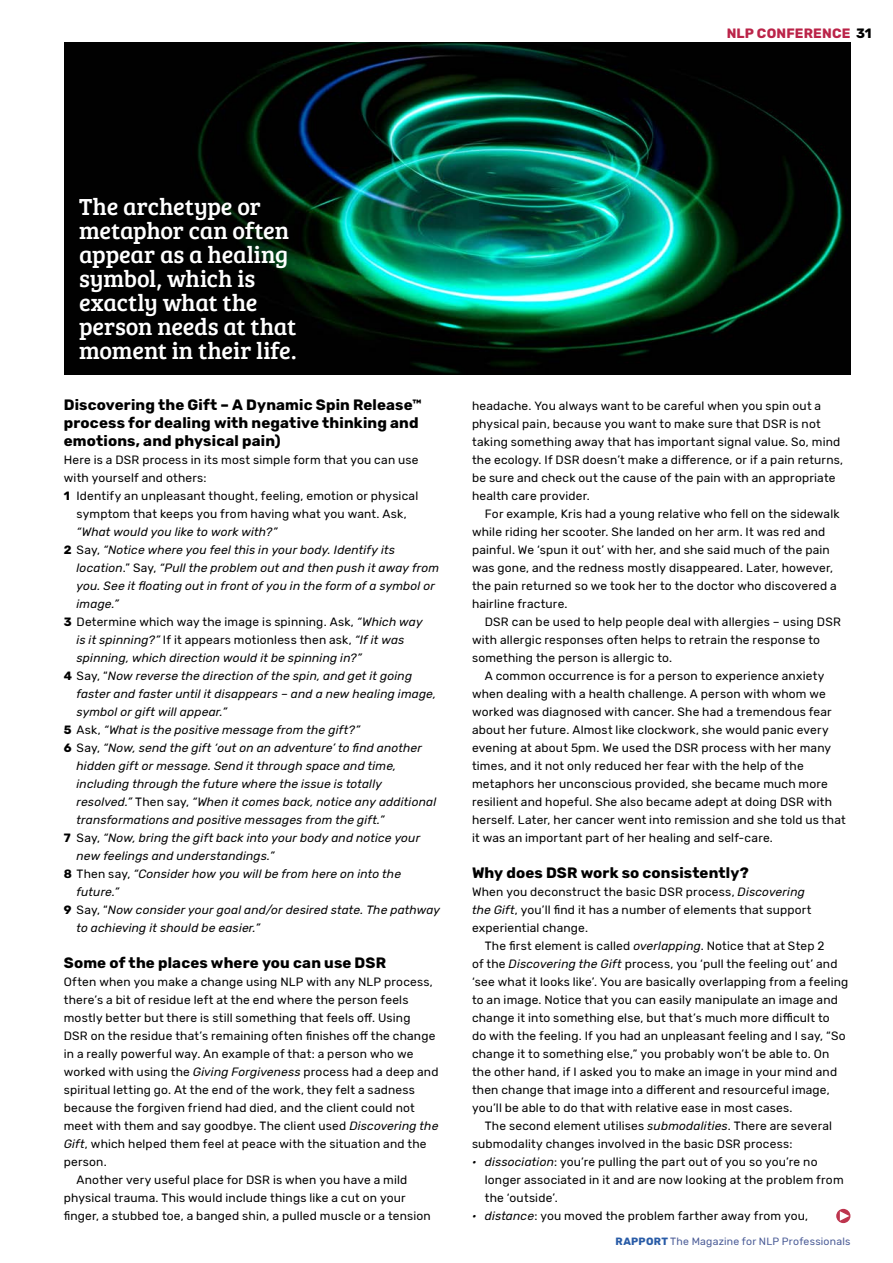
<style>
.page{position:relative;width:893px;height:1263px;background:#fff}
.page>*{position:absolute;margin:0;border:0;box-sizing:border-box;transform-origin:0 0}
.t1{font:24px/24px "Bree Serif";letter-spacing:-.01em;color:#fff}
.t2{font:700 15px/18px "Rubik";letter-spacing:.01em;color:#000}
.t3{font:700 13.5px "Rubik";color:#bb2449}
.t4{font:700 13.5px "Rubik";color:#000}
.t5{font:12px/18px "Rubik";letter-spacing:.015em;color:#000}
.t6{font:italic 12px "Rubik";letter-spacing:.015em;color:#000}
.t7{font:10.5px "Rubik";letter-spacing:.02em;color:#4a5b96}
.s1{font-weight:700}
.s2{font-weight:700;font-style:normal}
.s3{font-style:normal}
.s4{font-style:italic}
.s5{font-weight:700;color:#295ca7}
</style>
<div class="page">
<img style="left:64px;top:43px;width:786px;height:331px">
<svg style="left:836px;top:1209px;width:14px;height:14px"></svg>
<svg style="left:840px;top:1211px;width:9px;height:10px"></svg>
<p class="t3" style="left:727px;top:26px;width:10px">nlp</p>
<p class="t3" style="left:757px;top:26px;width:11px">conference</p>
<p class="t4" style="left:856px;top:26px;width:17px">31</p>
<h1 class="t1" style="left:79px;top:193px;width:219px">The archetype or metaphor can often appear as a healing symbol, which is exactly what the person needs at that moment in their life.</h1>
<p class="t2" style="left:64px;top:397px;width:360px">Discovering the Gift – A Dynamic Spin Release™ process for dealing with negative thinking and emotions, and physical pain)</p>
<p class="t5" style="left:64px;top:451px;width:356px">Here is a DSR process in its most simple form that you can use</p>
<p class="t5" style="left:64px;top:469px;width:144px">with yourself and others:</p>
<p class="t5" style="left:64px;top:487px;width:356px"><span class="s1">1</span> Identify an unpleasant thought, feeling, emotion or physical</p>
<p class="t5" style="left:77px;top:505px;width:332px">symptom that keeps you from having what you want. Ask,</p>
<p class="t6" style="left:77px;top:526px;width:202px">“What would you like to work with?”</p>
<p class="t6" style="left:64px;top:544px;width:333px"><span class="s2">2</span> <span class="s3">Say,</span> “Notice where you feel this in your body. Identify its</p>
<p class="t6" style="left:77px;top:562px;width:364px">location<span class="s3">.” Say,</span> “Pull the problem out and then push it away from</p>
<p class="t6" style="left:77px;top:580px;width:360px">you. See it floating out in front of you in the form of a symbol or</p>
<p class="t6" style="left:77px;top:598px;width:44px">image.”</p>
<p class="t5" style="left:64px;top:613px;width:360px"><span class="s1">3</span> Determine which way the image is spinning. Ask, <span class="s4">“Which way</span></p>
<p class="t5" style="left:77px;top:631px;width:329px"><span class="s4">is it spinning?”</span> If it appears motionless then ask, <span class="s4">“If it was</span></p>
<p class="t6" style="left:77px;top:652px;width:287px">spinning, which direction would it be spinning in?”</p>
<p class="t6" style="left:64px;top:670px;width:350px"><span class="s2">4</span> <span class="s3">Say, “</span>Now reverse the direction of the spin, and get it going</p>
<p class="t6" style="left:77px;top:688px;width:361px">faster and faster until it disappears – and a new healing image,</p>
<p class="t6" style="left:77px;top:706px;width:152px">symbol or gift will appear.”</p>
<p class="t6" style="left:64px;top:724px;width:298px"><span class="s2">5</span> <span class="s3">Ask,</span> “What is the positive message from the gift?”</p>
<p class="t6" style="left:64px;top:742px;width:360px"><span class="s2">6</span> <span class="s3">Say,</span> “Now, send the gift ‘out on an adventure’ to find another</p>
<p class="t6" style="left:77px;top:760px;width:321px">hidden gift or message. Send it through space and time,</p>
<p class="t6" style="left:77px;top:778px;width:307px">including through the future where the issue is totally</p>
<p class="t6" style="left:77px;top:796px;width:361px">resolved.” <span class="s3">Then say,</span> “When it comes back, notice any additional</p>
<p class="t6" style="left:77px;top:814px;width:309px">transformations and positive messages from the gift.”</p>
<p class="t6" style="left:64px;top:832px;width:358px"><span class="s2">7</span> <span class="s3">Say,</span> “Now, bring the gift back into your body and notice your</p>
<p class="t6" style="left:77px;top:850px;width:199px">new feelings and understandings.”</p>
<p class="t6" style="left:64px;top:868px;width:339px"><span class="s2">8</span> <span class="s3">Then say,</span> “Consider how you will be from here on into the</p>
<p class="t6" style="left:77px;top:886px;width:44px">future.”</p>
<p class="t6" style="left:64px;top:904px;width:378px"><span class="s2">9</span> <span class="s3">Say, “</span>Now consider your goal and/or desired state. The pathway</p>
<p class="t6" style="left:77px;top:922px;width:185px">to achieving it should be easier.”</p>
<p class="t2" style="left:64px;top:955px;width:324px">Some of the places where you can use DSR</p>
<p class="t5" style="left:64px;top:973px;width:371px">Often when you make a change using NLP with any NLP process,</p>
<p class="t5" style="left:64px;top:991px;width:346px">there’s a bit of residue left at the end where the person feels</p>
<p class="t5" style="left:64px;top:1009px;width:348px">mostly better but there is still something that feels off. Using</p>
<p class="t5" style="left:64px;top:1027px;width:373px">DSR on the residue that’s remaining often finishes off the change</p>
<p class="t5" style="left:64px;top:1045px;width:351px">in a really powerful way. An example of that: a person who we</p>
<p class="t5" style="left:64px;top:1063px;width:376px">worked with using the <span class="s4">Giving Forgiveness</span> process had a deep and</p>
<p class="t5" style="left:64px;top:1081px;width:353px">spiritual letting go. At the end of the work, they felt a sadness</p>
<p class="t5" style="left:64px;top:1099px;width:353px">because the forgiven friend had died, and the client could not</p>
<p class="t5" style="left:64px;top:1117px;width:376px">meet with them and say goodbye. The client used <span class="s4">Discovering the</span></p>
<p class="t5" style="left:64px;top:1135px;width:364px"><span class="s4">Gift</span>, which helped them feel at peace with the situation and the</p>
<p class="t5" style="left:64px;top:1153px;width:45px">person.</p>
<p class="t5" style="left:77px;top:1171px;width:332px">Another very useful place for DSR is when you have a mild</p>
<p class="t5" style="left:64px;top:1189px;width:343px">physical trauma. This would include things like a cut on your</p>
<p class="t5" style="left:64px;top:1207px;width:368px">finger, a stubbed toe, a banged shin, a pulled muscle or a tension</p>
<p class="t5" style="left:472px;top:397px;width:373px">headache. You always want to be careful when you spin out a physical pain, because you want to make sure that DSR is not taking something away that has important signal value. So, mind the ecology. If DSR doesn’t make a difference, or if a pain returns, be sure and check out the cause of the pain with an appropriate health care provider.</p>
<p class="t5" style="left:472px;top:505px;width:369px;text-indent:13px">For example, Kris had a young relative who fell on the sidewalk while riding her scooter. She landed on her arm. It was red and painful. We ‘spun it out’ with her, and she said much of the pain was gone, and the redness mostly disappeared. Later, however, the pain returned so we took her to the doctor who discovered a hairline fracture.</p>
<p class="t5" style="left:472px;top:613px;width:370px;text-indent:13px">DSR can be used to help people deal with allergies – using DSR with allergic responses often helps to retrain the response to something the person is allergic to.</p>
<p class="t5" style="left:472px;top:667px;width:375px;text-indent:13px">A common occurrence is for a person to experience anxiety when dealing with a health challenge. A person with whom we worked was diagnosed with cancer. She had a tremendous fear about her future. Almost like clockwork, she would panic every evening at about 5pm. We used the DSR process with her many times, and it not only reduced her fear with the help of the metaphors her unconscious provided, she became much more resilient and hopeful. She also became adept at doing DSR with herself. Later, her cancer went into remission and she told us that it was an important part of her healing and self-care.</p>
<p class="t2" style="left:472px;top:865px;width:278px">Why does DSR work so consistently?</p>
<p class="t5" style="left:472px;top:883px;width:341px">When you deconstruct the basic DSR process, <span class="s4">Discovering the Gift</span>, you’ll find it has a number of elements that support experiential change.</p>
<p class="t5" style="left:472px;top:937px;width:378px;text-indent:13px">The first element is called <span class="s4">overlapping</span>. Notice that at Step 2<br>of the <span class="s4">Discovering the Gift</span> process, you ‘pull the feeling out’ and ‘see what it looks like’. You are basically overlapping from a feeling to an image. Notice that you can easily manipulate an image and change it into something else, but that’s much more difficult to<br>do with the feeling. If you had an unpleasant feeling and I say, “So change it to something else,” you probably won’t be able to. On the other hand, if I asked you to make an image in your mind and then change that image into a different and resourceful image, you’ll be able to do that with relative ease in most cases.</p>
<p class="t5" style="left:472px;top:1117px;width:362px;text-indent:13px">The second element utilises <span class="s4">submodalities</span>. There are several submodality changes involved in the basic DSR process:</p>
<p class="t5" style="left:485px;top:1153px;width:360px;text-indent:-13px"><span class="s4">• dissociation</span>: you’re pulling the part out of you so you’re no longer associated in it and are now looking at the problem from the ‘outside’.</p>
<p class="t5" style="left:472px;top:1207px;width:338px"><span class="s4">• distance</span>: you moved the problem farther away from you,</p>
<p class="t7" style="left:616px;top:1235px;width:236px"><span class="s5">RAPPorT</span> The Magazine for NLP Professionals</p>
</div>
